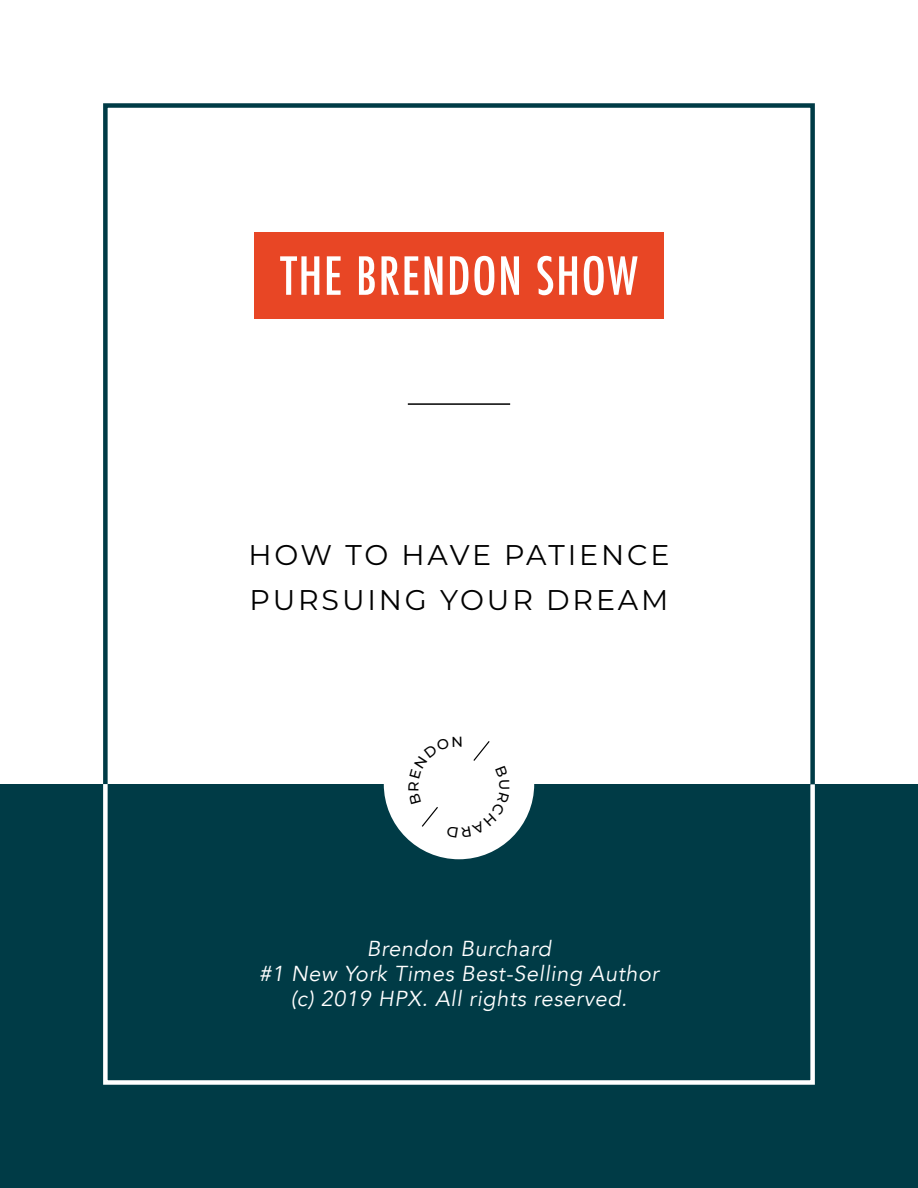
<style>
.page{position:relative;width:918px;height:1188px;background:#fff}
.page>*{position:absolute;margin:0;border:0;box-sizing:border-box;transform-origin:0 0}
.t1{font:500 condensed 51px "Futura";letter-spacing:.03em;color:#fff}
.t2{font:28.5px/45px "Montserrat";letter-spacing:.1em;color:#000}
.t3{font:italic 21.6px/25.2px "Avenir";letter-spacing:.03em;color:#fff;text-align:center}
</style>
<div class="page">
<div style="left:0;top:784px;width:918px;height:404px;background:#003b46"></div>
<div style="left:254px;top:233px;width:410px;height:86px;background:#e84625"></div>
<hr style="left:408px;top:403px;width:102px;height:2px;background:#000">
<div style="left:103px;top:782px;width:712px;height:303px;border:4px solid #fff"></div>
<div style="left:384px;top:709px;width:150px;height:150px;background:#fff;border-radius:50%"></div>
<svg style="left:422px;top:741px;width:68px;height:86px"></svg>
<h1 class="t1" style="left:280px;top:243px;width:359px">THE BRENDON SHOW</h1>
<h2 class="t2" style="left:248px;top:531px;width:423px">HOW TO HAVE PATIENCE<br>PURSUING YOUR DREAM</h2>
<p class="t3" style="left:259px;top:936px;width:401px">Brendon Burchard<br>#1 New York Times Best-Selling Author (c) 2019 HPX. All rights reserved.</p>
</div>
